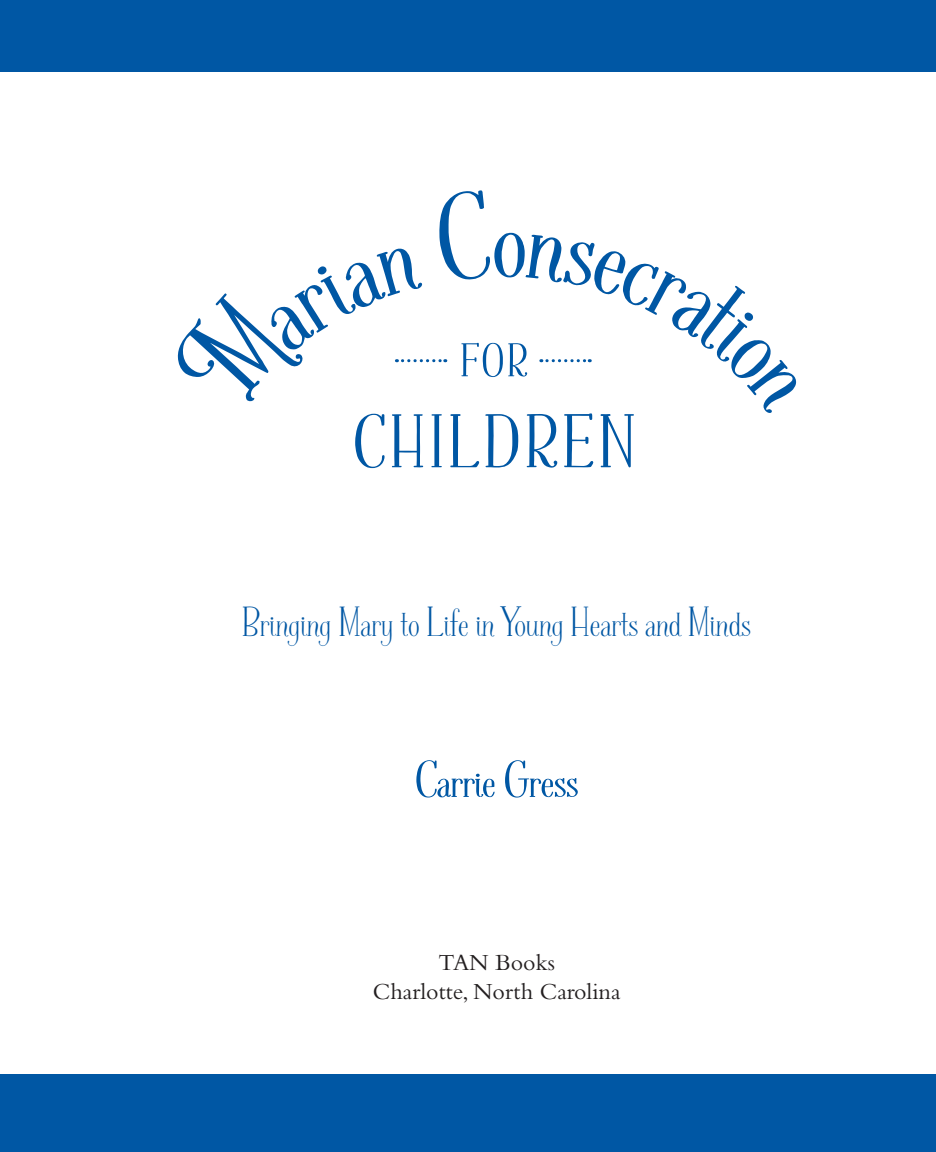
<style>
.page{position:relative;width:936px;height:1152px;background:#fff}
.page>*{position:absolute;margin:0;border:0;box-sizing:border-box;transform-origin:0 0}
.t1{font:700 52px "Fratello Nick Pro";color:#0057a4}
.t2{font:42px "Fratello Nick Pro";color:#0057a4}
.t3{font:24px "Bembo";color:#231f20}
</style>
<div class="page">
<svg style="left:355px;top:414px;width:279px;height:54px"></svg>
<svg style="left:178px;top:190px;width:619px;height:224px"></svg>
<div style="left:0;top:1075px;width:936px;height:77px;background:#0057a4"></div>
<div style="left:0;top:0;width:936px;height:72px;background:#0057a4"></div>
<p class="t2" style="left:243px;top:596px;width:510px">Bringing Mary to Life in Young Hearts and Minds</p>
<p class="t1" style="left:416px;top:749px;width:164px">Carrie Gress</p>
<p class="t3" style="left:439px;top:948px;width:118px">TAN Books</p>
<p class="t3" style="left:373px;top:977px;width:249px">Charlotte, North Carolina</p>
</div>
